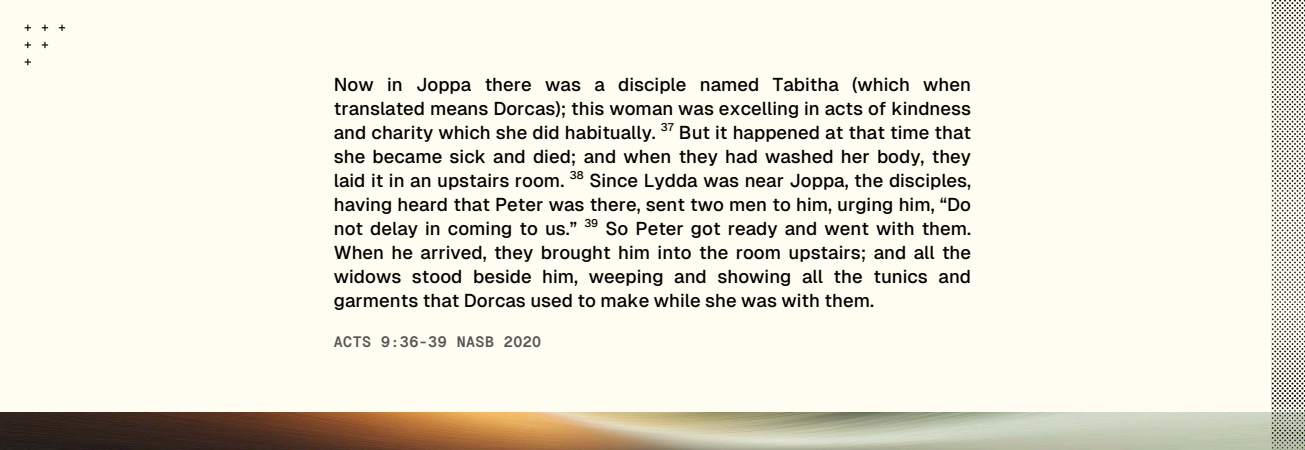
<style>
.page{position:relative;width:1305px;height:450px;background:#fffdf2}
.page>*{position:absolute;margin:0;border:0;box-sizing:border-box;transform-origin:0 0}
.t1{font:500 18.5px/24px "Geist";color:#000;text-align:justify}
.t2{font:700 15px "Geist Mono";letter-spacing:.03em;color:#545454}
.t3{font:500 11.1px "Geist";color:#000}
</style>
<div class="page">
<svg style="left:25px;top:25px;width:6px;height:6px"></svg>
<svg style="left:42px;top:25px;width:6px;height:6px"></svg>
<svg style="left:59px;top:25px;width:6px;height:6px"></svg>
<svg style="left:25px;top:42px;width:6px;height:6px"></svg>
<svg style="left:42px;top:42px;width:6px;height:6px"></svg>
<svg style="left:25px;top:59px;width:6px;height:6px"></svg>
<img style="left:0;top:413px;width:1272px;height:37px">
<img style="left:1272px;top:0;width:33px;height:450px">
<p class="t1" style="left:334px;top:72px;width:639px">Now in Joppa there was a disciple named Tabitha (which when translated means Dorcas); this woman was excelling in acts of kindness and charity which she did habitually. But it happened at that time that she became sick and died; and when they had washed her body, they laid it in an upstairs room.</p>
<p class="t3" style="left:661px;top:120px;width:14px">37</p>
<p class="t3" style="left:570px;top:168px;width:15px">38</p>
<p class="t1" style="left:334px;top:168px;width:639px;text-indent:256px">Since Lydda was near Joppa, the disciples, having heard that Peter was there, sent two men to him, urging him, “Do not delay in coming to us.”</p>
<p class="t3" style="left:584px;top:216px;width:16px">39</p>
<p class="t1" style="left:334px;top:216px;width:639px;text-indent:272px">So Peter got ready and went with them.<br>When he arrived, they brought him into the room upstairs; and all the widows stood beside him, weeping and showing all the tunics and garments that Dorcas used to make while she was with them.</p>
<p class="t2" style="left:334px;top:333px;width:209px">ACTS 9:36-39 NASB 2020</p>
</div>
